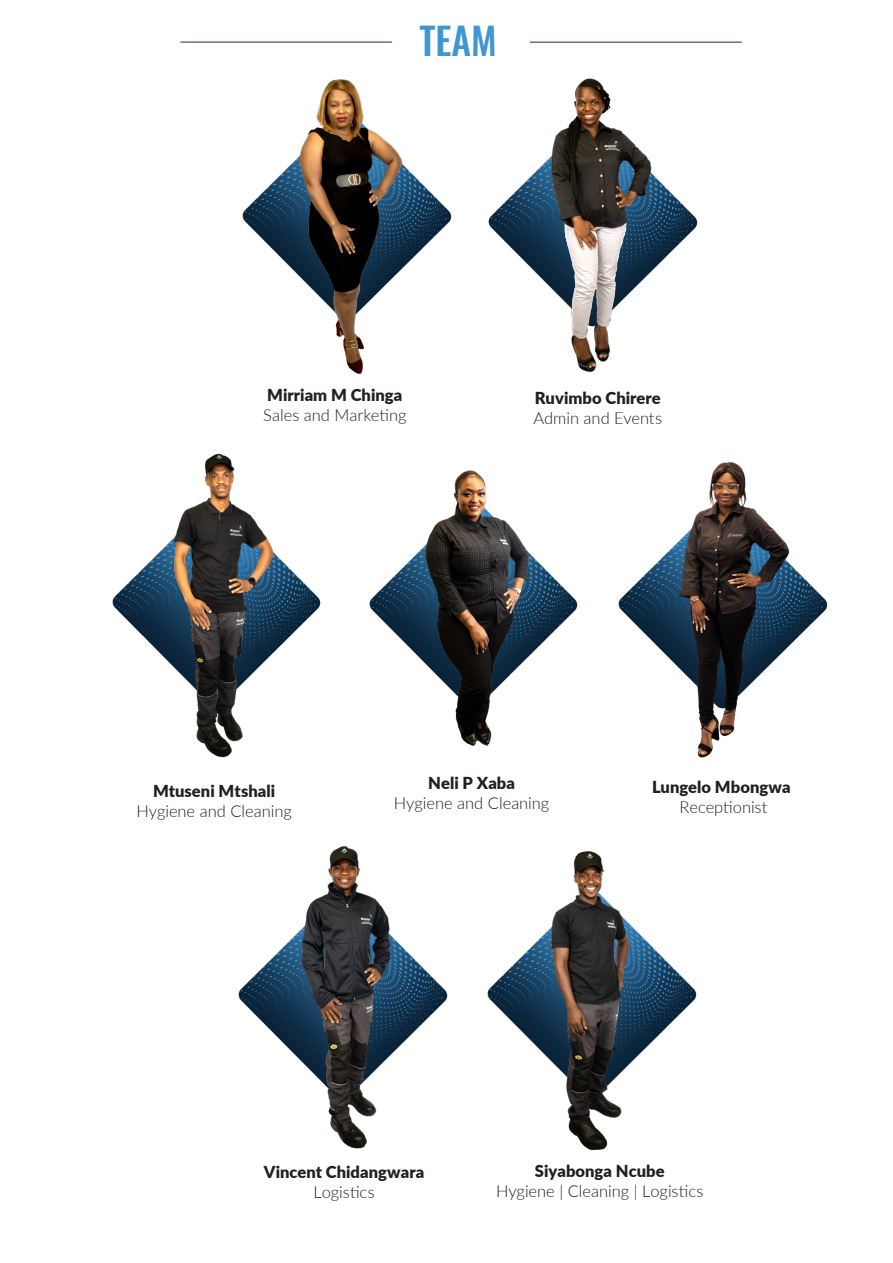
<style>
.page{position:relative;width:893px;height:1263px;background:#fff}
.page>*{position:absolute;margin:0;border:0;box-sizing:border-box;transform-origin:0 0}
.Main_Caption{font:500 37.5px "Oswald";color:#4096d2}
.t1{font:300 16.5px "Lato";color:#231f20}
.t2{font:900 16.5px "Lato";letter-spacing:.005em;color:#231f20}
</style>
<div class="page">
<img style="left:369px;top:553px;width:209px;height:103px">
<img style="left:112px;top:555px;width:209px;height:95px">
<img style="left:154px;top:453px;width:122px;height:305px">
<img style="left:418px;top:470px;width:119px;height:276px">
<img style="left:242px;top:172px;width:210px;height:89px">
<img style="left:281px;top:79px;width:129px;height:295px">
<img style="left:488px;top:167px;width:210px;height:110px">
<img style="left:540px;top:78px;width:121px;height:295px">
<img style="left:238px;top:936px;width:210px;height:118px">
<img style="left:294px;top:846px;width:103px;height:303px">
<img style="left:487px;top:936px;width:210px;height:116px">
<img style="left:537px;top:851px;width:105px;height:300px">
<hr style="left:180px;top:42px;width:212px;height:1px;background:#143057">
<hr style="left:530px;top:42px;width:212px;height:1px;background:#143057">
<img style="left:618px;top:565px;width:210px;height:79px">
<img style="left:655px;top:462px;width:146px;height:296px">
<p class="Main_Caption" style="left:419px;top:21px;width:79px">TEAM</p>
<p class="t2" style="left:267px;top:383px;width:137px">Mirriam M Chinga</p>
<p class="t1" style="left:263px;top:403px;width:145px">Sales and Marketing</p>
<p class="t2" style="left:535px;top:385px;width:127px">Ruvimbo Chirere</p>
<p class="t1" style="left:533px;top:406px;width:130px">Admin and Events</p>
<p class="t2" style="left:153px;top:778px;width:124px">Mtuseni Mtshali</p>
<p class="t1" style="left:136px;top:799px;width:157px">Hygiene and Cleaning</p>
<p class="t2" style="left:428px;top:771px;width:88px">Neli P Xaba</p>
<p class="t1" style="left:394px;top:791px;width:157px">Hygiene and Cleaning</p>
<p class="t2" style="left:652px;top:774px;width:140px">Lungelo Mbongwa</p>
<p class="t1" style="left:680px;top:795px;width:89px">Receptionist</p>
<p class="t2" style="left:264px;top:1159px;width:162px">Vincent Chidangwara</p>
<p class="t1" style="left:313px;top:1180px;width:63px">Logistics</p>
<p class="t2" style="left:535px;top:1159px;width:131px">Siyabonga Ncube</p>
<p class="t1" style="left:496px;top:1179px;width:209px">Hygiene | Cleaning | Logistics</p>
</div>
